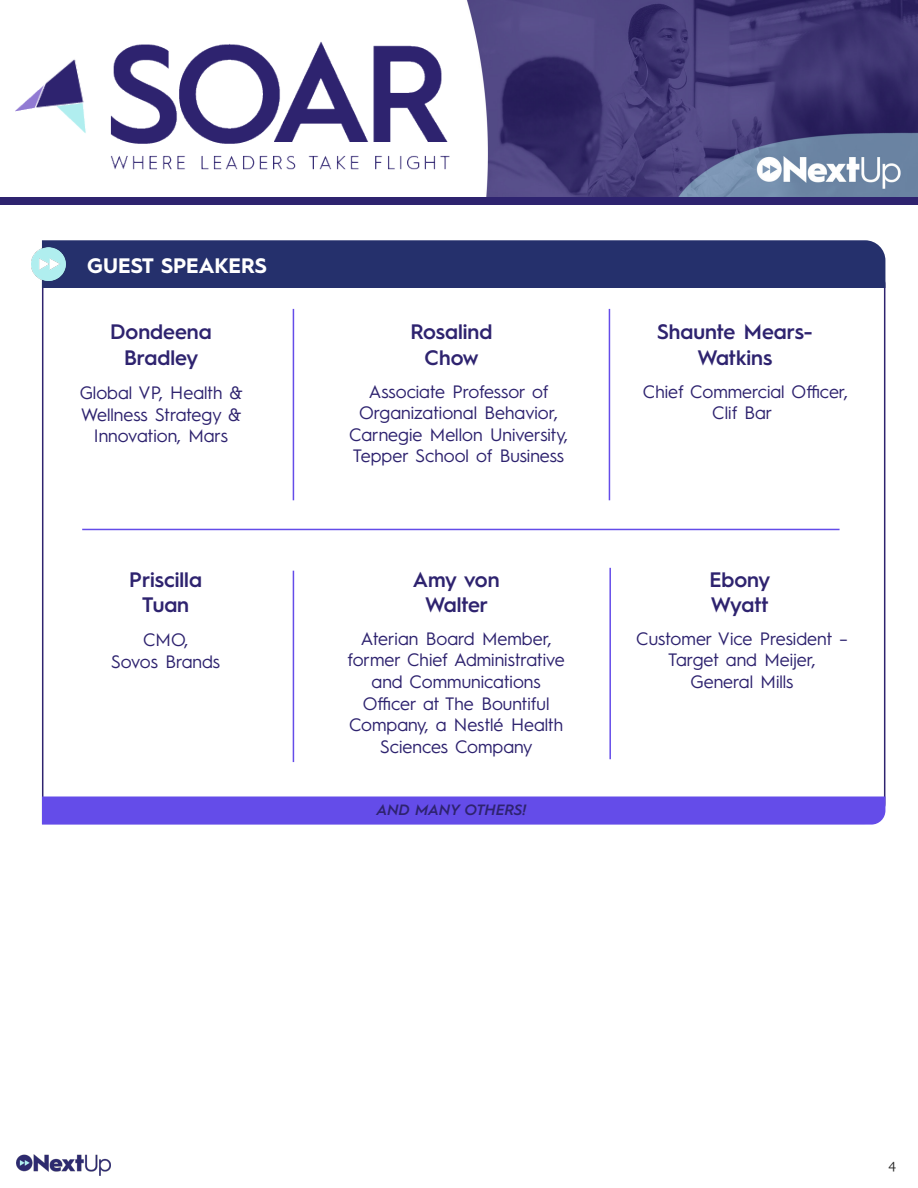
<style>
.page{position:relative;width:918px;height:1188px;background:#fff}
.page>*{position:absolute;margin:0;border:0;box-sizing:border-box;transform-origin:0 0}
.t1{font:600 21px/25.2px "Hurme Geometric Sans 1";color:#2e236f;text-align:center}
.t2{font:700 21px "Hurme Geometric Sans 1";color:#fff}
.t3{font:18px/21.6px "Hurme Geometric Sans 1";color:#2e236f;text-align:center}
.t4{font:italic 600 15px "Hurme Geometric Sans 1";color:#2e236f}
.t5{font:13.5px "Charter";color:#262626}
</style>
<div class="page">
<img style="left:16px;top:1154px;width:94px;height:22px">
<img style="left:0;top:1px;width:918px;height:197px">
<img style="left:16px;top:29px;width:463px;height:143px">
<div style="left:0;top:198px;width:918px;height:7px;background:#2e236f"></div>
<svg style="left:41px;top:263px;width:845px;height:561px"></svg>
<div style="left:42px;top:240px;width:843px;height:48px;background:#25306c"></div>
<img style="left:32px;top:247px;width:33px;height:34px">
<hr style="left:82px;top:529px;width:758px;height:1px;background:#644ce9">
<hr style="left:293px;top:309px;width:1px;height:191px;background:#644ce9">
<hr style="left:609px;top:309px;width:1px;height:191px;background:#644ce9">
<hr style="left:293px;top:571px;width:1px;height:191px;background:#644ce9">
<hr style="left:609px;top:568px;width:2px;height:191px;background:#644ce9">
<svg style="left:42px;top:796px;width:843px;height:29px;background:#6851e9"></svg>
<p class="t2" style="left:87px;top:251px;width:181px">GUEST SPEAKERS</p>
<p class="t1" style="left:110px;top:318px;width:103px">Dondeena</p>
<p class="t1" style="left:124px;top:343px;width:76px">Bradley</p>
<p class="t3" style="left:80px;top:381px;width:165px">Global VP, Health &amp;<br>Wellness Strategy &amp;<br>Innovation, Mars</p>
<p class="t1" style="left:129px;top:565px;width:74px">Priscilla</p>
<p class="t1" style="left:142px;top:591px;width:48px">Tuan</p>
<p class="t3" style="left:143px;top:628px;width:47px">CMO,</p>
<p class="t3" style="left:111px;top:650px;width:110px">Sovos Brands</p>
<p class="t1" style="left:410px;top:318px;width:83px">Rosalind</p>
<p class="t1" style="left:425px;top:343px;width:56px">Chow</p>
<p class="t3" style="left:349px;top:379px;width:220px">Associate Professor of<br>Organizational Behavior,<br>Carnegie Mellon University,<br>Tepper School of Business</p>
<p class="t1" style="left:413px;top:565px;width:88px">Amy von</p>
<p class="t1" style="left:425px;top:591px;width:64px">Walter</p>
<p class="t3" style="left:348px;top:627px;width:219px">Aterian Board Member, former Chief Administrative and Communications<br>Officer at The Bountiful<br>Company, a Nestlé Health<br>Sciences Company</p>
<p class="t4" style="left:377px;top:800px;width:151px">AND MANY OTHERS!</p>
<p class="t1" style="left:657px;top:318px;width:157px">Shaunte Mears-<br>Watkins</p>
<p class="t3" style="left:643px;top:379px;width:207px">Chief Commercial Officer,<br>Clif Bar</p>
<p class="t1" style="left:709px;top:565px;width:63px">Ebony</p>
<p class="t1" style="left:711px;top:591px;width:59px">Wyatt</p>
<p class="t3" style="left:636px;top:627px;width:213px">Customer Vice President –<br>Target and Meijer,</p>
<p class="t3" style="left:690px;top:670px;width:105px">General Mills</p>
<p class="t5" style="left:888px;top:1158px;width:9px">4</p>
</div>
